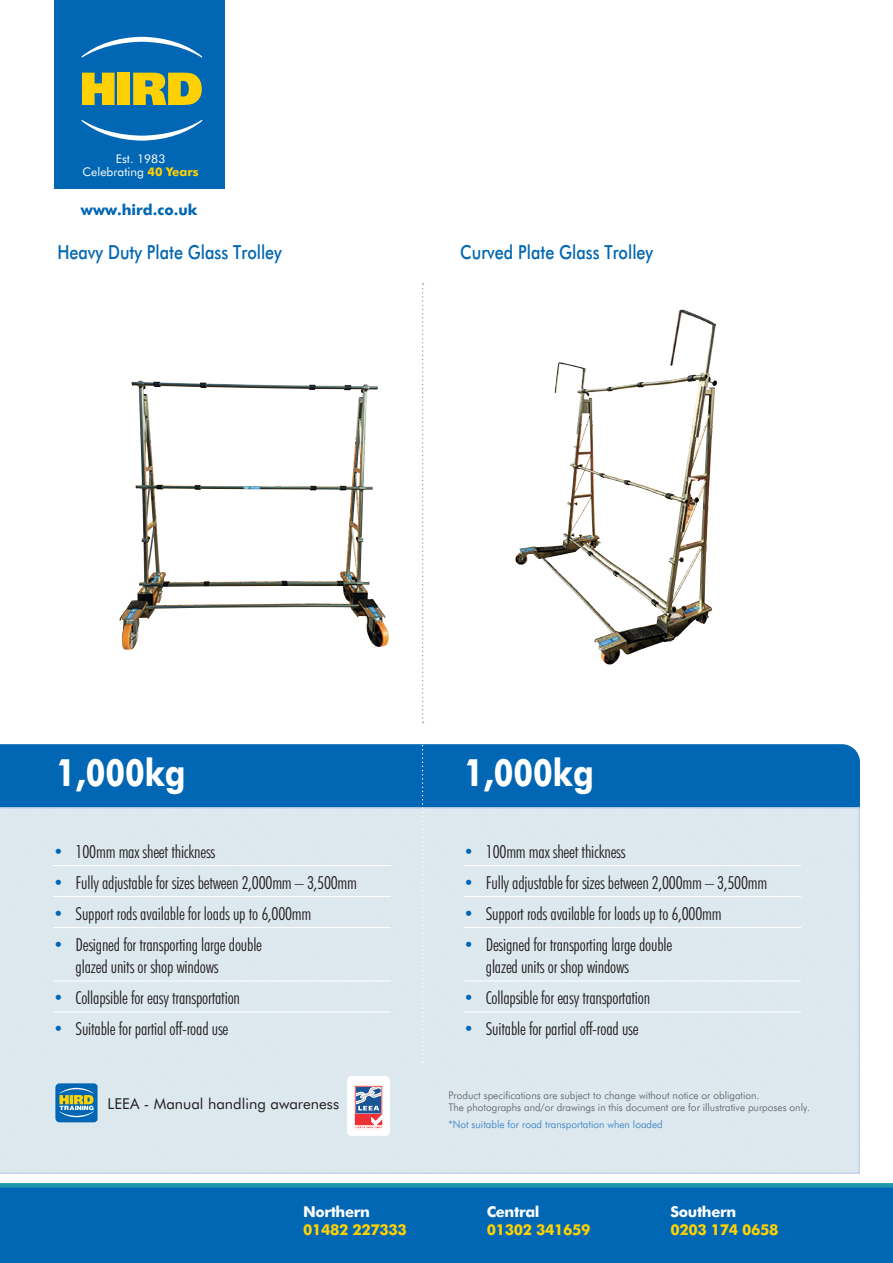
<style>
.page{position:relative;width:893px;height:1263px;background:#fff}
.page>*{position:absolute;margin:0;border:0;box-sizing:border-box;transform-origin:0 0}
.t1{font:700 37.8px "Futura BT";color:#fff;scale:.83 1}
.Winlet_Model_Name{font:500 19.35px "Futura BT";color:#0166b3;scale:.83 1}
.t2{font:300 condensed 18px/22.5px "Futura BT";letter-spacing:-.01em;color:#231f20}
.t3{font:700 15px/18px "Futura BT";letter-spacing:-.025em;color:#fed105}
.t4{font:15px "Futura BT";color:#231f20}
.t5{font:700 15px "Futura BT";color:#0166b3}
.t6{font:12px "Futura BT";color:#fff}
.t7{font:300 10.5px/12px "Futura BT";color:#57585a}
.t8{font:300 10.5px "Futura BT";color:#2b79be}
.s1{font-weight:700;color:#fed105}
.s2{color:#0166b3}
.s3{color:#fff}
</style>
<div class="page">
<div style="left:0;top:1187px;width:893px;height:76px;background:#0166b3"></div>
<svg style="left:0;top:1183px;width:893px;height:4px;background:#2397b1"></svg>
<div style="left:54px;top:0;width:170px;height:189px;background:#0166b3"></div>
<svg style="left:81px;top:37px;width:121px;height:104px"></svg>
<div style="left:0;top:807px;width:860px;height:367px;background:#dce8ef"></div>
<div style="left:0;top:744px;width:860px;height:63px;background:#0166b3"></div>
<svg style="left:53px;top:1083px;width:45px;height:39px;background:#4e8da6"></svg>
<div style="left:347px;top:1076px;width:43px;height:60px;background:#fff;border-radius:4px"></div>
<svg style="left:354px;top:1084px;width:29px;height:45px"></svg>
<hr style="left:53px;top:865px;width:338px;height:1px;background:#fff">
<hr style="left:53px;top:896px;width:338px;height:1px;background:#fff">
<hr style="left:53px;top:927px;width:338px;height:1px;background:#fff">
<hr style="left:53px;top:980px;width:338px;height:1px;background:#fff">
<hr style="left:53px;top:1011px;width:338px;height:1px;background:#fff">
<img style="left:120px;top:381px;width:269px;height:269px">
<hr style="left:463px;top:865px;width:338px;height:1px;background:#fff">
<hr style="left:463px;top:896px;width:338px;height:1px;background:#fff">
<hr style="left:463px;top:927px;width:338px;height:1px;background:#fff">
<hr style="left:463px;top:980px;width:338px;height:1px;background:#fff">
<hr style="left:463px;top:1011px;width:338px;height:1px;background:#fff">
<img style="left:515px;top:310px;width:197px;height:256px">
<svg style="left:422px;top:283px;width:2px;height:780px"></svg>
<p class="t6" style="left:116px;top:151px;width:51px">Est. 1983</p>
<p class="t6" style="left:83px;top:165px;width:117px">Celebrating <span class="s1">40 Years</span></p>
<p class="t5" style="left:81px;top:201px;width:118px">www.hird.co.uk</p>
<p class="Winlet_Model_Name" style="left:58px;top:240px;width:272px">Heavy Duty Plate Glass Trolley</p>
<p class="Winlet_Model_Name" style="left:460px;top:240px;width:234px">Curved Plate Glass Trolley</p>
<p class="t1" style="left:56px;top:750px;width:158px">1,000kg</p>
<p class="t2" style="left:53px;top:840px;width:164px"><span class="s2">•</span> 100mm max sheet thickness</p>
<p class="t2" style="left:53px;top:871px;width:305px"><span class="s2">•</span> Fully adjustable for sizes between 2,000mm – 3,500mm</p>
<p class="t2" style="left:53px;top:902px;width:260px"><span class="s2">•</span> Support rods available for loads up to 6,000mm</p>
<p class="t2" style="left:76px;top:933px;width:188px;text-indent:-22px"><span class="s2">•</span> Designed for transporting large double glazed units or shop windows</p>
<p class="t2" style="left:53px;top:986px;width:188px"><span class="s2">•</span> Collapsible for easy transportation</p>
<p class="t2" style="left:53px;top:1017px;width:177px"><span class="s2">•</span> Suitable for partial off-road use</p>
<p class="t4" style="left:108px;top:1094px;width:233px">LEEA - Manual handling awareness</p>
<p class="t1" style="left:464px;top:750px;width:158px">1,000kg</p>
<p class="t2" style="left:463px;top:840px;width:164px"><span class="s2">•</span> 100mm max sheet thickness</p>
<p class="t2" style="left:463px;top:871px;width:305px"><span class="s2">•</span> Fully adjustable for sizes between 2,000mm – 3,500mm</p>
<p class="t2" style="left:463px;top:902px;width:260px"><span class="s2">•</span> Support rods available for loads up to 6,000mm</p>
<p class="t2" style="left:486px;top:933px;width:188px;text-indent:-22px"><span class="s2">•</span> Designed for transporting large double glazed units or shop windows</p>
<p class="t2" style="left:463px;top:986px;width:188px"><span class="s2">•</span> Collapsible for easy transportation</p>
<p class="t2" style="left:463px;top:1017px;width:177px"><span class="s2">•</span> Suitable for partial off-road use</p>
<p class="t7" style="left:448px;top:1089px;width:363px">Product specifications are subject to change without notice or obligation.<br>The photographs and/or drawings in this document are for illustrative purposes only.</p>
<p class="t8" style="left:448px;top:1117px;width:216px">*Not suitable for road transportation when loaded</p>
<p class="t3" style="left:303px;top:1203px;width:105px"><span class="s3">Northern<br></span>01482 227333</p>
<p class="t3" style="left:487px;top:1203px;width:105px"><span class="s3">Central<br></span>01302 341659</p>
<p class="t3" style="left:671px;top:1203px;width:110px"><span class="s3">Southern<br></span>0203 174 0658</p>
</div>
